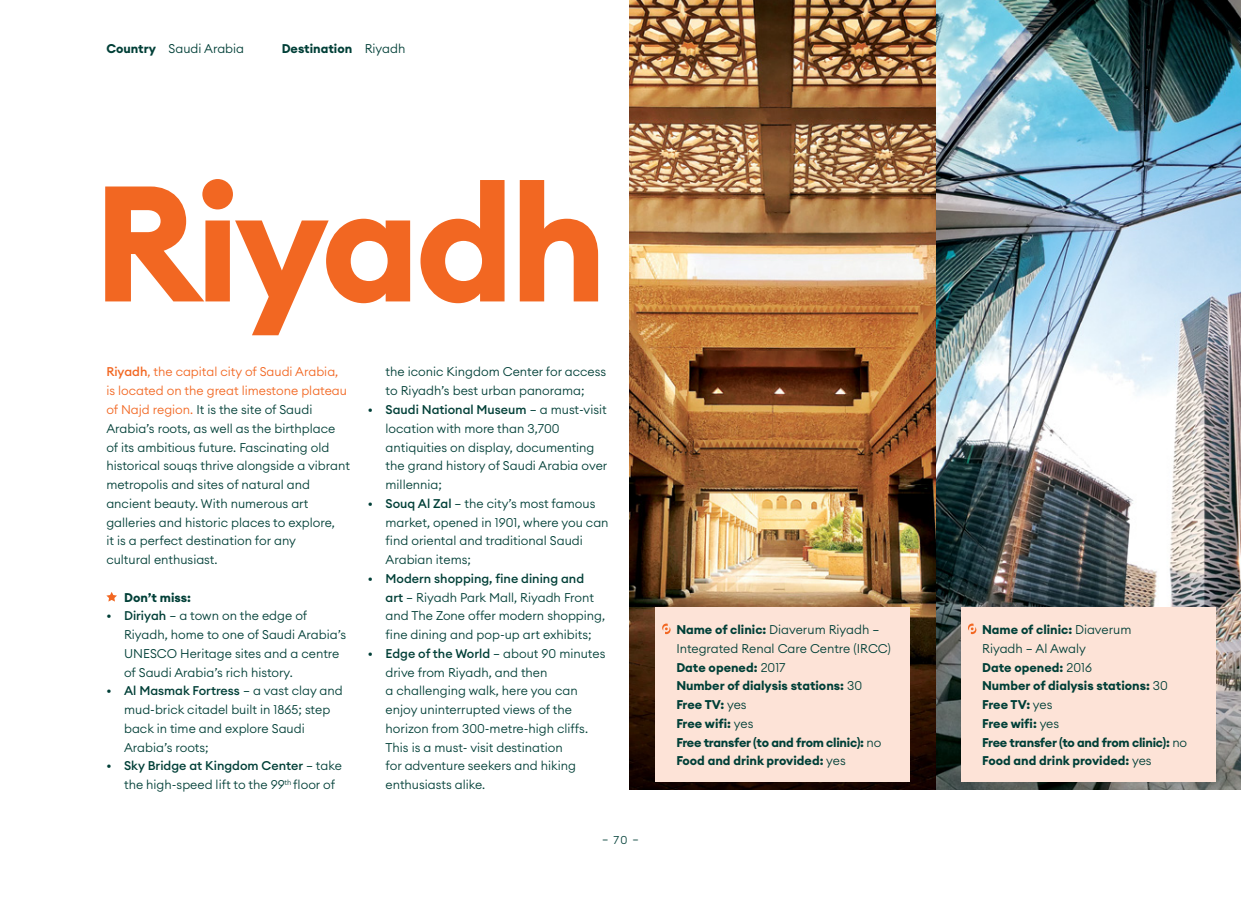
<style>
.page{position:relative;width:1241px;height:904px;background:#fff}
.page>*{position:absolute;margin:0;border:0;box-sizing:border-box;transform-origin:0 0}
.t1{font:700 161.88px "Euclid Circular A";letter-spacing:-.03em;color:#f26722}
.t2{font:300 12.5px/18.8px "Euclid Circular A";color:#003f37}
.t3{font:700 12.5px/18.8px "Euclid Circular A";color:#003f37}
.t4{font:300 11.25px "Euclid Circular A";color:#003f37}
.s1{font-weight:700}
.s2{font-weight:300}
.s3{font-weight:500;color:#f26722}
.s4{color:#f26722}
.s5{font-weight:500}
</style>
<div class="page">
<img style="left:629px;top:0;width:611px;height:789px">
<svg style="left:106px;top:592px;width:11px;height:9px"></svg>
<div style="left:960px;top:607px;width:254px;height:175px;background:#fde3d7"></div>
<svg style="left:968px;top:623px;width:8px;height:11px"></svg>
<div style="left:655px;top:607px;width:254px;height:175px;background:#fde3d7"></div>
<svg style="left:662px;top:623px;width:8px;height:11px"></svg>
<p class="t2" style="left:106px;top:39px;width:139px"><span class="s1">Country</span> Saudi Arabia</p>
<p class="t3" style="left:281px;top:39px;width:125px">Destination <span class="s2">Riyadh</span></p>
<h1 class="t1" style="left:93px;top:139px;width:515px">Riyadh</h1>
<p class="t2" style="left:106px;top:362px;width:245px"><span class="s3">Riyadh</span><span class="s4">, the capital city of Saudi Arabia, is located on the great limestone plateau of Najd region.</span> It is the site of Saudi Arabia’s roots, as well as the birthplace of its ambitious future. Fascinating old historical souqs thrive alongside a vibrant metropolis and sites of natural and ancient beauty. With numerous art galleries and historic places to explore,<br>it is a perfect destination for any<br>cultural enthusiast.</p>
<p class="t3" style="left:124px;top:588px;width:68px">Don’t miss:</p>
<p class="t2" style="left:124px;top:606px;width:223px;text-indent:-18px"><span class="s5">• Diriyah</span> – a town on the edge of Riyadh, home to one of Saudi Arabia’s UNESCO Heritage sites and a centre of Saudi Arabia’s rich history.</p>
<p class="t2" style="left:124px;top:681px;width:220px;text-indent:-18px"><span class="s5">• Al Masmak Fortress</span> – a vast clay and mud-brick citadel built in 1865; step back in time and explore Saudi<br>Arabia’s roots;</p>
<p class="t2" style="left:124px;top:756px;width:219px;text-indent:-18px"><span class="s5">• Sky Bridge at Kingdom Center</span> – take the high-speed lift to the 99<sup>th</sup> floor of</p>
<p class="t2" style="left:385px;top:362px;width:222px">the iconic Kingdom Center for access to Riyadh’s best urban panorama;</p>
<p class="t2" style="left:385px;top:400px;width:223px;text-indent:-18px"><span class="s5">• Saudi National Museum</span> – a must-visit location with more than 3,700 antiquities on display, documenting the grand history of Saudi Arabia over millennia;</p>
<p class="t2" style="left:385px;top:494px;width:224px;text-indent:-18px"><span class="s5">• Souq Al Zal</span> – the city’s most famous market, opened in 1901, where you can find oriental and traditional Saudi<br>Arabian items;</p>
<p class="t2" style="left:385px;top:569px;width:221px;text-indent:-18px"><span class="s5">• Modern shopping, fine dining and<br>art</span> – Riyadh Park Mall, Riyadh Front and The Zone offer modern shopping, fine dining and pop-up art exhibits;</p>
<p class="t2" style="left:385px;top:644px;width:221px;text-indent:-18px"><span class="s5">• Edge of the World</span> – about 90 minutes drive from Riyadh, and then<br>a challenging walk, here you can enjoy uninterrupted views of the horizon from 300-metre-high cliffs.<br>This is a must- visit destination<br>for adventure seekers and hiking enthusiasts alike.</p>
<p class="t4" style="left:602px;top:832px;width:38px">— 70 —</p>
<p class="t3" style="left:676px;top:620px;width:216px">Name of clinic: <span class="s2">Diaverum Riyadh –<br>Integrated Renal Care Centre (IRCC)<br></span>Date opened: <span class="s2">2017<br></span>Number of dialysis stations: <span class="s2">30<br></span>Free TV: <span class="s2">yes<br></span>Free wifi: <span class="s2">yes<br></span>Free transfer (to and from clinic): <span class="s2">no<br></span>Food and drink provided: <span class="s2">yes</span></p>
<p class="t3" style="left:982px;top:620px;width:206px">Name of clinic: <span class="s2">Diaverum<br>Riyadh – Al Awaly<br></span>Date opened: <span class="s2">2016<br></span>Number of dialysis stations: <span class="s2">30<br></span>Free TV: <span class="s2">yes<br></span>Free wifi: <span class="s2">yes<br></span>Free transfer (to and from clinic): <span class="s2">no<br></span>Food and drink provided: <span class="s2">yes</span></p>
</div>
